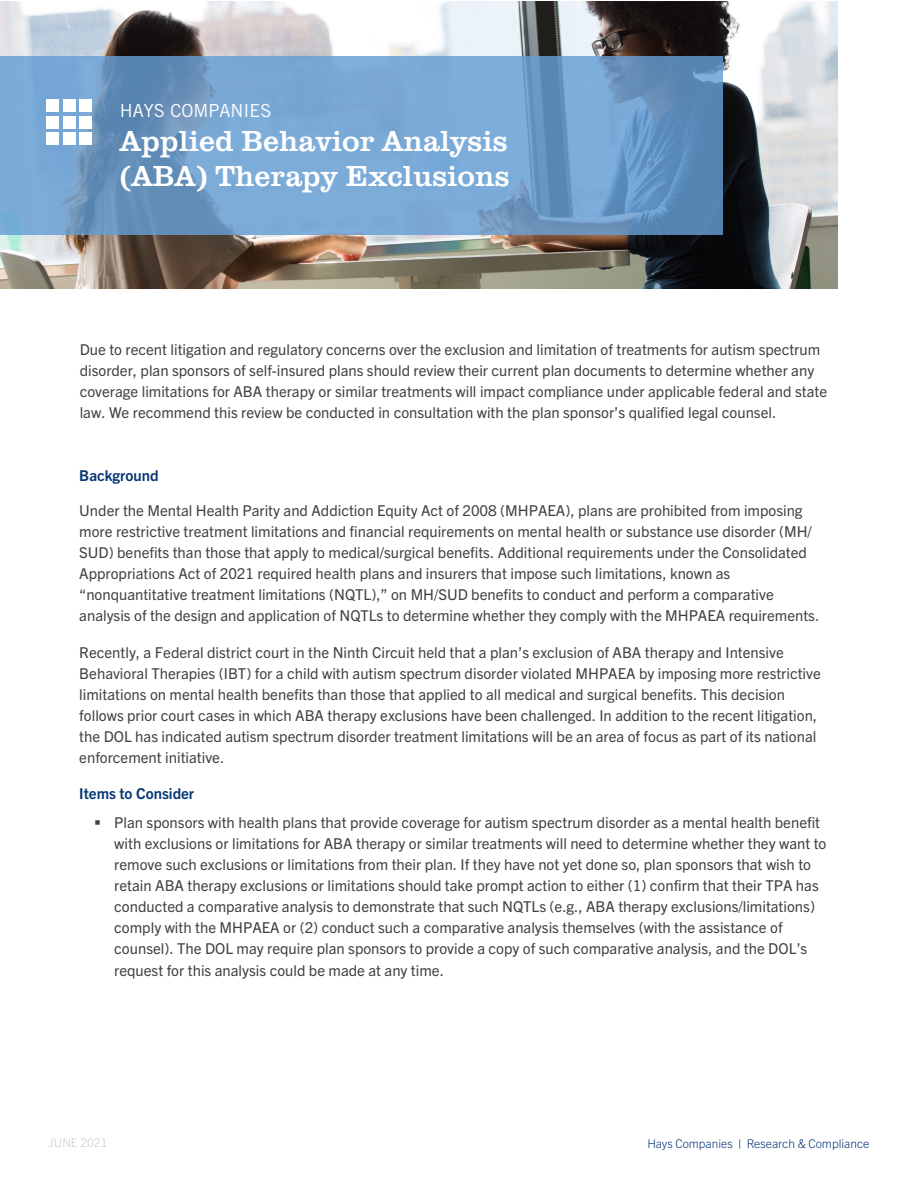
<style>
.page{position:relative;width:918px;height:1188px;background:#fff}
.page>*{position:absolute;margin:0;border:0;box-sizing:border-box;transform-origin:0 0}
.t1{font:30px/34.5px "Clarendon URW";color:#fff}
.t2{font:18px "Trade Gothic LT Std";color:#fff}
.t3{font:15px/21px "Trade Gothic Next LT Pro";color:#414042}
.t4{font:700 15px "Trade Gothic Next LT Pro";color:#053673}
.t5{font:300 12px "Trade Gothic Next LT Pro";color:#053474}
.t6{font:300 12px "Trade Gothic Next LT Pro";color:#c8c9c9}
</style>
<div class="page">
<img style="left:0;top:1px;width:838px;height:287px">
<svg style="left:0;top:56px;width:722px;height:178px;background:#719fcb"></svg>
<div style="left:46px;top:132px;width:13px;height:13px;background:#fff"></div>
<div style="left:63px;top:132px;width:12px;height:13px;background:#fff"></div>
<div style="left:79px;top:132px;width:13px;height:13px;background:#fff"></div>
<div style="left:46px;top:116px;width:13px;height:12px;background:#fff"></div>
<div style="left:63px;top:116px;width:12px;height:12px;background:#fff"></div>
<div style="left:79px;top:116px;width:13px;height:12px;background:#fff"></div>
<div style="left:46px;top:100px;width:13px;height:12px;background:#fff"></div>
<div style="left:63px;top:100px;width:12px;height:12px;background:#fff"></div>
<div style="left:79px;top:100px;width:13px;height:12px;background:#fff"></div>
<p class="t2" style="left:120px;top:100px;width:153px">HAYS COMPANIES</p>
<h1 class="t1" style="left:120px;top:122px;width:391px">Applied Behavior Analysis (ABA) Therapy Exclusions</h1>
<p class="t3" style="left:80px;top:338px;width:749px">Due to recent litigation and regulatory concerns over the exclusion and limitation of treatments for autism spectrum disorder, plan sponsors of self-insured plans should review their current plan documents to determine whether any coverage limitations for ABA therapy or similar treatments will impact compliance under applicable federal and state law. We recommend this review be conducted in consultation with the plan sponsor’s qualified legal counsel.</p>
<p class="t4" style="left:79px;top:465px;width:81px">Background</p>
<p class="t3" style="left:79px;top:499px;width:741px">Under the Mental Health Parity and Addiction Equity Act of 2008 (MHPAEA), plans are prohibited from imposing more restrictive treatment limitations and financial requirements on mental health or substance use disorder (MH/ SUD) benefits than those that apply to medical/surgical benefits. Additional requirements under the Consolidated Appropriations Act of 2021 required health plans and insurers that impose such limitations, known as “nonquantitative treatment limitations (NQTL),” on MH/SUD benefits to conduct and perform a comparative analysis of the design and application of NQTLs to determine whether they comply with the MHPAEA requirements.</p>
<p class="t3" style="left:79px;top:641px;width:743px">Recently, a Federal district court in the Ninth Circuit held that a plan’s exclusion of ABA therapy and Intensive Behavioral Therapies (IBT) for a child with autism spectrum disorder violated MHPAEA by imposing more restrictive limitations on mental health benefits than those that applied to all medical and surgical benefits. This decision follows prior court cases in which ABA therapy exclusions have been challenged. In addition to the recent litigation, the DOL has indicated autism spectrum disorder treatment limitations will be an area of focus as part of its national enforcement initiative.</p>
<p class="t4" style="left:79px;top:783px;width:116px">Items to Consider</p>
<p class="t3" style="left:114px;top:811px;width:714px;text-indent:-20px">▪ Plan sponsors with health plans that provide coverage for autism spectrum disorder as a mental health benefit with exclusions or limitations for ABA therapy or similar treatments will need to determine whether they want to remove such exclusions or limitations from their plan. If they have not yet done so, plan sponsors that wish to retain ABA therapy exclusions or limitations should take prompt action to either (1) confirm that their TPA has conducted a comparative analysis to demonstrate that such NQTLs (e.g., ABA therapy exclusions/limitations) comply with the MHPAEA or (2) conduct such a comparative analysis themselves (with the assistance of counsel). The DOL may require plan sponsors to provide a copy of such comparative analysis, and the DOL’s request for this analysis could be made at any time.</p>
<p class="t6" style="left:49px;top:1134px;width:60px">JUNE 2021</p>
<p class="t5" style="left:647px;top:1135px;width:224px">Hays Companies | Research &amp; Compliance</p>
</div>
